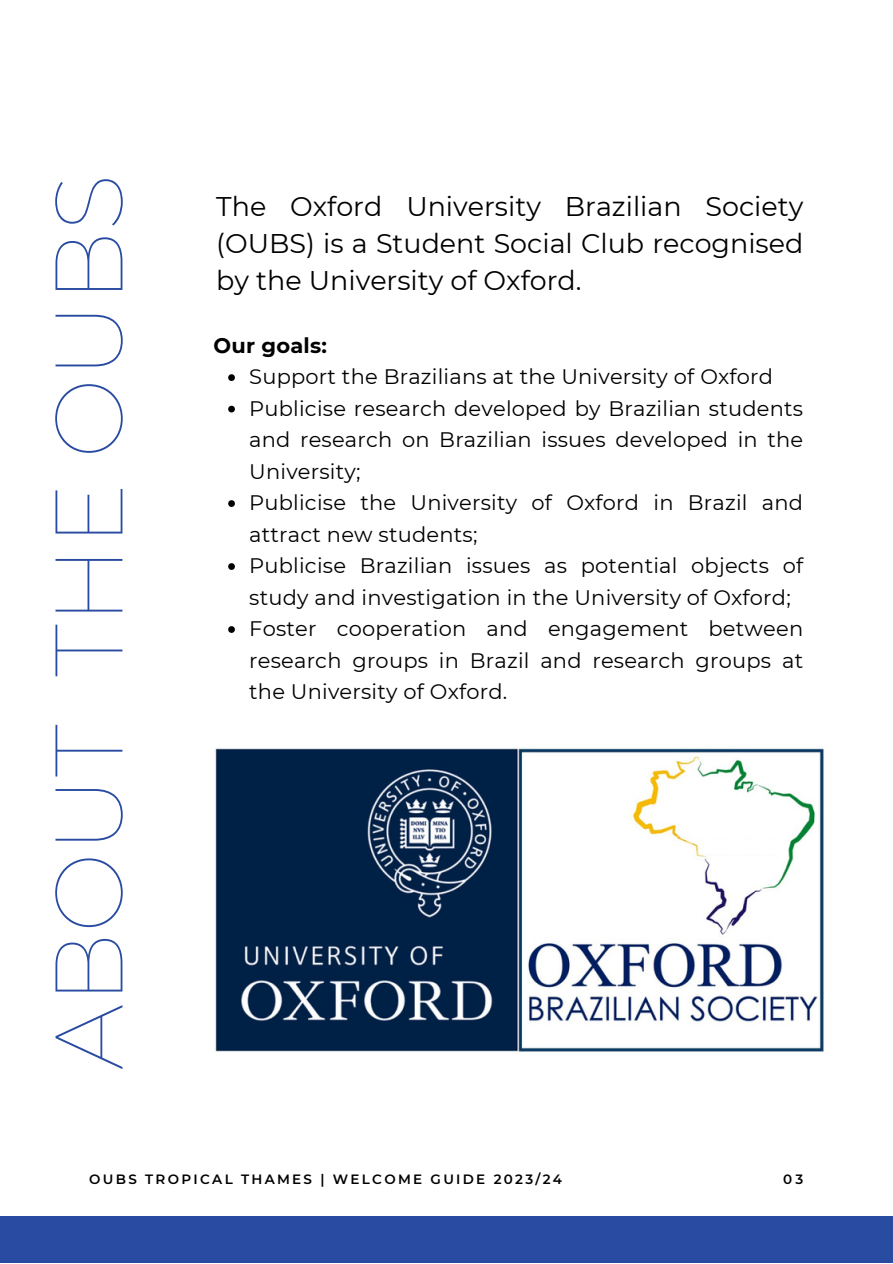
<style>
.page{position:relative;width:893px;height:1264px;background:#fff}
.page>*{position:absolute;margin:0;border:0;box-sizing:border-box;transform-origin:0 0}
.t1{font:100 95.55px "Montserrat";color:#294ba1}
.t2{font:27px/37px "Montserrat";color:#000001;text-align:justify}
.t3{font:21px/31.5px "Montserrat";letter-spacing:.01em;color:#000001;text-align:justify}
.t4{font:700 21px "Montserrat";letter-spacing:.01em;color:#000001}
.t5{font:600 13.5px "Montserrat";letter-spacing:.17em;color:#000001}
</style>
<div class="page">
<div style="left:0;top:1216px;width:892px;height:46px;background:#294ba1"></div>
<img style="left:215px;top:748px;width:609px;height:304px">
<svg style="left:228px;top:374px;width:7px;height:7px"></svg>
<svg style="left:228px;top:406px;width:7px;height:6px"></svg>
<svg style="left:228px;top:500px;width:7px;height:7px"></svg>
<svg style="left:228px;top:563px;width:7px;height:7px"></svg>
<svg style="left:228px;top:626px;width:7px;height:7px"></svg>
<p class="t1" style="left:30px;top:1070px;width:897px;rotate:-90deg">ABOUT THE OUBS</p>
<p class="t2" style="left:216px;top:188px;width:588px">The Oxford University Brazilian Society (OUBS) is a Student Social Club recognised by the University of Oxford.</p>
<p class="t4" style="left:213px;top:332px;width:115px">Our goals:</p>
<p class="t3" style="left:249px;top:361px;width:525px">Support the Brazilians at the University of Oxford</p>
<p class="t3" style="left:249px;top:392px;width:555px">Publicise research developed by Brazilian students and research on Brazilian issues developed in the University;</p>
<p class="t3" style="left:249px;top:487px;width:555px">Publicise the University of Oxford in Brazil and attract new students;</p>
<p class="t3" style="left:249px;top:550px;width:555px">Publicise Brazilian issues as potential objects of study and investigation in the University of Oxford;</p>
<p class="t3" style="left:249px;top:613px;width:555px">Foster cooperation and engagement between research groups in Brazil and research groups at the University of Oxford.</p>
<p class="t5" style="left:89px;top:1171px;width:474px">OUBS TROPICAL THAMES | WELCOME GUIDE 2023/24</p>
<p class="t5" style="left:783px;top:1171px;width:22px">03</p>
</div>
